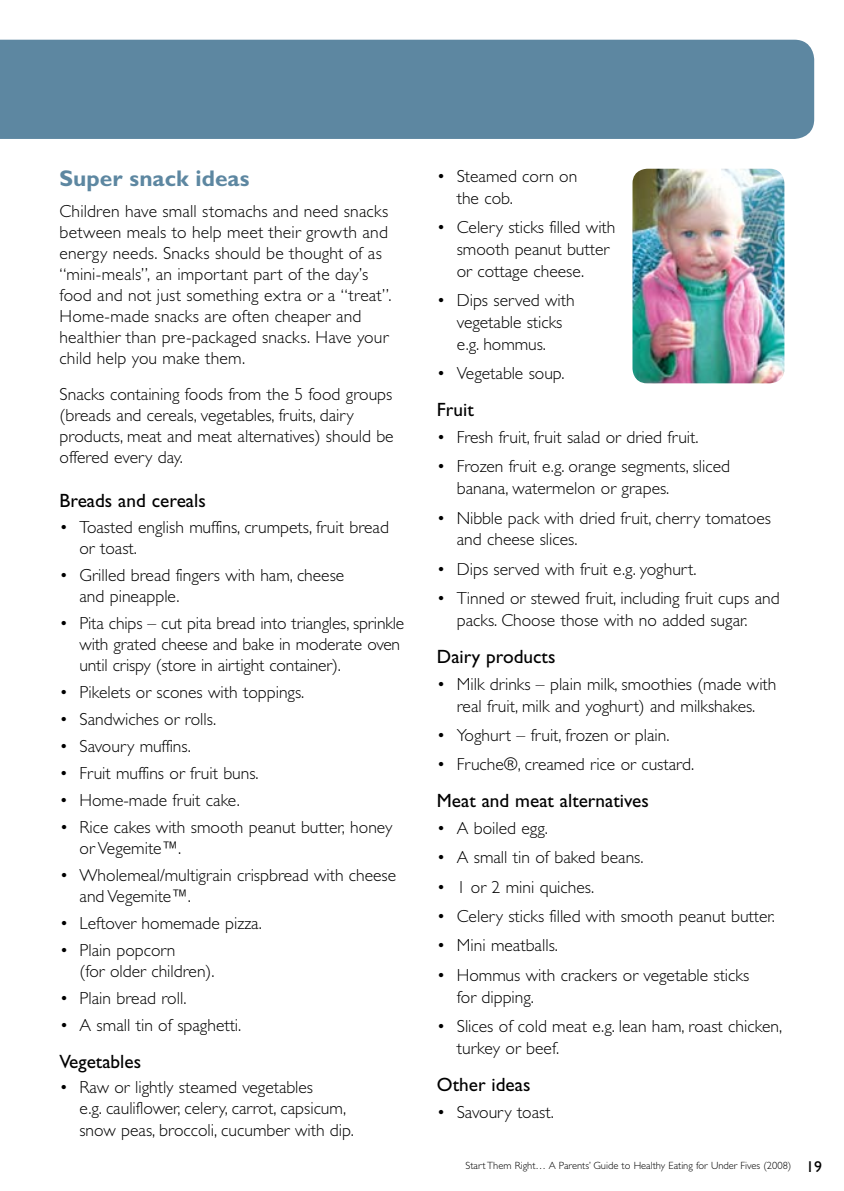
<style>
.page{position:relative;width:844px;height:1191px;background:#fff}
.page>*{position:absolute;margin:0;border:0;box-sizing:border-box;transform-origin:0 0}
.t1{font:700 22.75px "Gill Sans";color:#5d87a1}
.t2{font:19.25px "Gill Sans";color:#000}
.t3{font:300 17.5px/21px "Gill Sans";color:#000}
.t4{font:300 10.5px "Gill Sans";color:#000}
.s1{font-weight:400;font-size:15.75px}
</style>
<div class="page">
<img style="left:632px;top:169px;width:152px;height:214px">
<div style="left:0;top:40px;width:814px;height:99px;background:#5d87a1"></div>
<h1 class="t1" style="left:60px;top:165px;width:191px">Super snack ideas</h1>
<p class="t3" style="left:60px;top:200px;width:333px">Children have small stomachs and need snacks between meals to help meet their growth and energy needs. Snacks should be thought of as “mini-meals”, an important part of the day’s food and not just something extra or a “treat”.<br>Home-made snacks are often cheaper and healthier than pre-packaged snacks. Have your child help you make them.</p>
<p class="t3" style="left:60px;top:383px;width:335px">Snacks containing foods from the 5 food groups (breads and cereals, vegetables, fruits, dairy products, meat and meat alternatives) should be offered every day.</p>
<p class="t2" style="left:60px;top:489px;width:148px">Breads and cereals</p>
<p class="t3" style="left:79px;top:517px;width:311px;text-indent:-20px">• Toasted english muffins, crumpets, fruit bread or toast.</p>
<p class="t3" style="left:79px;top:565px;width:266px;text-indent:-20px">• Grilled bread fingers with ham, cheese and pineapple.</p>
<p class="t3" style="left:79px;top:613px;width:326px;text-indent:-20px">• Pita chips – cut pita bread into triangles, sprinkle with grated cheese and bake in moderate oven until crispy (store in airtight container).</p>
<p class="t3" style="left:60px;top:682px;width:246px">• Pikelets or scones with toppings.</p>
<p class="t3" style="left:60px;top:708px;width:158px">• Sandwiches or rolls.</p>
<p class="t3" style="left:60px;top:735px;width:133px">• Savoury muffins.</p>
<p class="t3" style="left:60px;top:762px;width:200px">• Fruit muffins or fruit buns.</p>
<p class="t3" style="left:60px;top:789px;width:182px">• Home-made fruit cake.</p>
<p class="t3" style="left:79px;top:816px;width:314px;text-indent:-20px">• Rice cakes with smooth peanut butter, honey or Vegemite™.</p>
<p class="t3" style="left:79px;top:864px;width:318px;text-indent:-20px">• Wholemeal/multigrain crispbread with cheese and Vegemite™.</p>
<p class="t3" style="left:60px;top:912px;width:204px">• Leftover homemade pizza.</p>
<p class="t3" style="left:80px;top:939px;width:136px;text-indent:-20px">• Plain popcorn<br>(for older children).</p>
<p class="t3" style="left:60px;top:987px;width:128px">• Plain bread roll.</p>
<p class="t3" style="left:60px;top:1014px;width:183px">• A small tin of spaghetti.</p>
<p class="t2" style="left:60px;top:1050px;width:83px">Vegetables</p>
<p class="t3" style="left:79px;top:1077px;width:276px;text-indent:-20px">• Raw or lightly steamed vegetables<br>e.g. cauliflower, celery, carrot, capsicum, snow peas, broccoli, cucumber with dip.</p>
<p class="t3" style="left:456px;top:165px;width:122px;line-height:21.9px;text-indent:-20px">• Steamed corn on the cob.</p>
<p class="t3" style="left:456px;top:216px;width:160px;line-height:21.9px;text-indent:-20px">• Celery sticks filled with smooth peanut butter or cottage cheese.</p>
<p class="t3" style="left:437px;top:289px;width:139px;line-height:21.9px;text-align:center">• Dips served with vegetable sticks<br>e.g. hommus.</p>
<p class="t3" style="left:437px;top:363px;width:129px">• Vegetable soup.</p>
<p class="t2" style="left:437px;top:398px;width:38px">Fruit</p>
<p class="t3" style="left:437px;top:427px;width:263px">• Fresh fruit, fruit salad or dried fruit.</p>
<p class="t3" style="left:456px;top:456px;width:275px;line-height:21.9px;text-indent:-20px">• Frozen fruit e.g. orange segments, sliced banana, watermelon or grapes.</p>
<p class="t3" style="left:456px;top:507px;width:315px;line-height:21.9px;text-indent:-20px">• Nibble pack with dried fruit, cherry tomatoes and cheese slices.</p>
<p class="t3" style="left:437px;top:558px;width:261px">• Dips served with fruit e.g. yoghurt.</p>
<p class="t3" style="left:457px;top:587px;width:324px;line-height:21.9px;text-indent:-20px">• Tinned or stewed fruit, including fruit cups and packs. Choose those with no added sugar.</p>
<p class="t2" style="left:437px;top:645px;width:120px">Dairy products</p>
<p class="t3" style="left:437px;top:673px;width:341px;line-height:21.9px;text-align:center">• Milk drinks – plain milk, smoothies (made with real fruit, milk and yoghurt) and milkshakes.</p>
<p class="t3" style="left:437px;top:724px;width:234px">• Yoghurt – fruit, frozen or plain.</p>
<p class="t3" style="left:437px;top:754px;width:258px">• Fruche®, creamed rice or custard.</p>
<p class="t2" style="left:437px;top:789px;width:213px">Meat and meat alternatives</p>
<p class="t3" style="left:437px;top:818px;width:112px">• A boiled egg.</p>
<p class="t3" style="left:437px;top:847px;width:208px">• A small tin of baked beans.</p>
<p class="t3" style="left:437px;top:876px;width:159px">• 1 or 2 mini quiches.</p>
<p class="t3" style="left:437px;top:905px;width:339px">• Celery sticks filled with smooth peanut butter.</p>
<p class="t3" style="left:437px;top:935px;width:122px">• Mini meatballs.</p>
<p class="t3" style="left:456px;top:964px;width:294px;line-height:21.9px;text-indent:-20px">• Hommus with crackers or vegetable sticks for dipping.</p>
<p class="t3" style="left:456px;top:1015px;width:326px;line-height:21.9px;text-indent:-20px">• Slices of cold meat e.g. lean ham, roast chicken, turkey or beef.</p>
<p class="t2" style="left:437px;top:1073px;width:95px">Other ideas</p>
<p class="t3" style="left:437px;top:1101px;width:118px">• Savoury toast.</p>
<p class="t4" style="left:465px;top:1159px;width:358px">Start Them Right… A Parents’ Guide to Healthy Eating for Under Fives (2008) <span class="s1">19</span></p>
</div>
